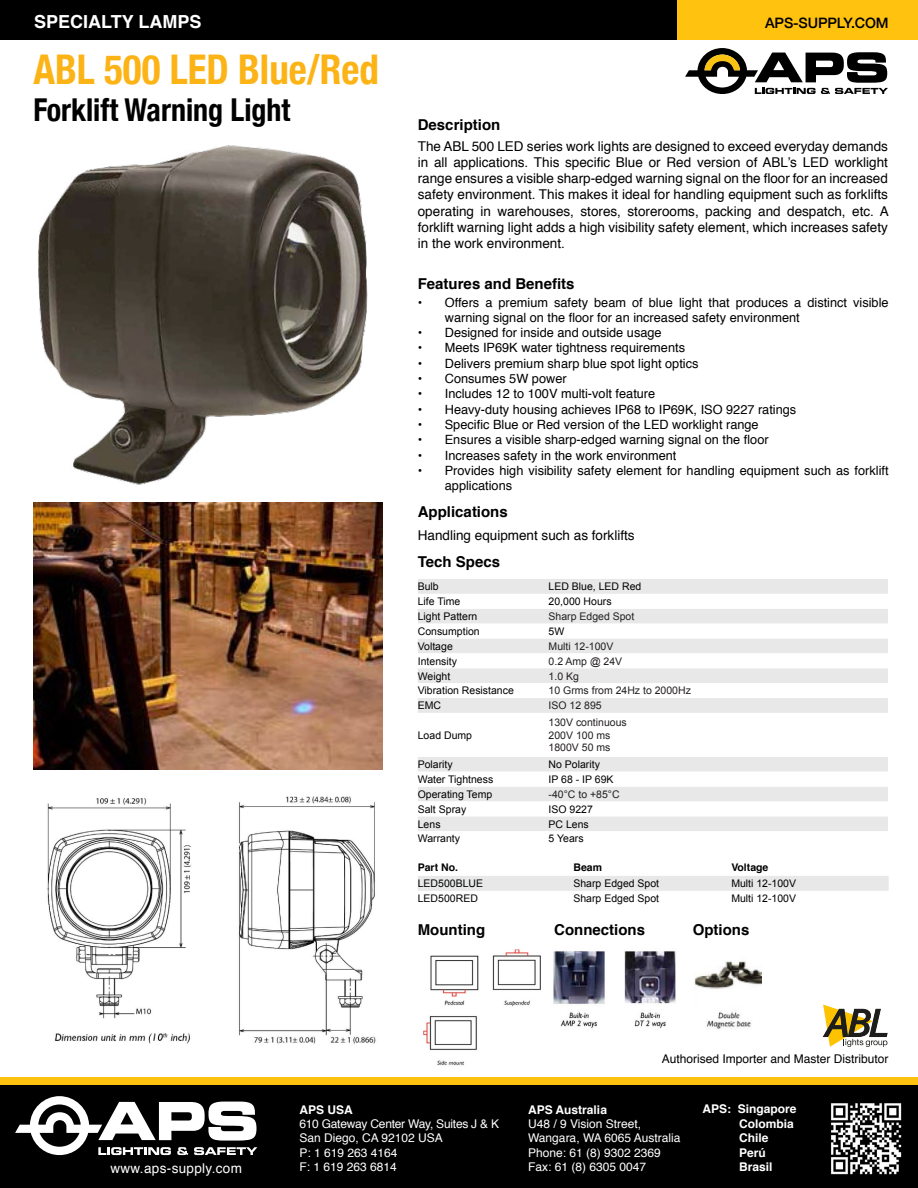
<style>
.page{position:relative;width:918px;height:1188px;background:#fff}
.page>*{position:absolute;margin:0;border:0;box-sizing:border-box;transform-origin:0 0}
.t1{font:700 condensed 40.95px "Helvetica Neue";color:#fcb316;scale:.95 1}
.t2{font:700 condensed 31.5px "Helvetica Neue";color:#000;scale:.95 1}
.t3{font:700 18px "Helvetica";color:#fff}
.t4{font:700 15px "Helvetica";color:#000}
.t5{font:500 14.4px "Helvetica Neue";letter-spacing:-.01em;color:#000}
.t6{font:13.5px/16.2px "Helvetica";color:#000;text-align:justify}
.t7{font:13.5px "Helvetica";letter-spacing:.025em;color:#fff}
.t8{font:12.75px/15.3px "Helvetica";color:#000}
.t9{font:12px/14.4px "Helvetica";color:#fff}
.t10{font:700 12px/14.4px "Helvetica";color:#fff}
.t11{font:12px "Helvetica";color:#000}
.t12{font:10.5px "Arial";color:#000}
.t13{font:10.5px/12.6px "Arial";color:#231f20}
.t14{font:10.5px "Arial";color:#000101}
.t15{font:700 10.5px "Helvetica";color:#000}
</style>
<div class="page">
<div style="left:0;top:0;width:677px;height:39px;background:#000"></div>
<div style="left:677px;top:0;width:241px;height:39px;background:#ffc20e"></div>
<div style="left:0;top:1078px;width:918px;height:8px;background:#ffc20e"></div>
<div style="left:0;top:1086px;width:918px;height:102px;background:#000"></div>
<img style="left:831px;top:1103px;width:71px;height:72px">
<svg style="left:15px;top:1096px;width:242px;height:59px"></svg>
<div style="left:418px;top:876px;width:471px;height:15px;background:#e8e8e9"></div>
<div style="left:418px;top:579px;width:470px;height:15px;background:#e8e8e9"></div>
<svg style="left:418px;top:609px;width:470px;height:222px"></svg>
<img style="left:38px;top:145px;width:330px;height:340px">
<img style="left:34px;top:503px;width:348px;height:267px">
<img style="left:238px;top:796px;width:138px;height:248px">
<img style="left:47px;top:798px;width:144px;height:246px">
<img style="left:423px;top:949px;width:118px;height:117px">
<img style="left:694px;top:961px;width:67px;height:68px">
<img style="left:553px;top:951px;width:123px;height:77px">
<svg style="left:685px;top:48px;width:203px;height:46px"></svg>
<svg style="left:823px;top:1005px;width:65px;height:42px"></svg>
<h3 class="t3" style="left:34px;top:7px;width:169px">SPECIALTY LAMPS</h3>
<h1 class="t1" style="left:33px;top:36px;width:365px">ABL 500 LED Blue/Red</h1>
<h2 class="t2" style="left:33px;top:84px;width:272px">Forklift Warning Light</h2>
<p class="t4" style="left:418px;top:113px;width:84px">Description</p>
<p class="t5" style="left:765px;top:12px;width:125px">APS-SUPPLY.COM</p>
<p class="t6" style="left:418px;top:138px;width:472px">The ABL 500 LED series work lights are designed to exceed everyday demands in all applications. This specific Blue or Red version of ABL’s LED worklight range ensures a visible sharp-edged warning signal on the floor for an increased safety environment. This makes it ideal for handling equipment such as forklifts operating in warehouses, stores, storerooms, packing and despatch, etc. A forklift warning light adds a high visibility safety element, which increases safety in the work environment.</p>
<p class="t4" style="left:418px;top:271px;width:158px">Features and Benefits</p>
<p class="t8" style="left:445px;top:295px;width:445px;text-indent:-27px">• Offers a premium safety beam of blue light that produces a distinct visible warning signal on the floor for an increased safety environment</p>
<p class="t8" style="left:418px;top:325px;width:245px">• Designed for inside and outside usage</p>
<p class="t8" style="left:418px;top:341px;width:269px">• Meets IP69K water tightness requirements</p>
<p class="t8" style="left:418px;top:356px;width:282px">• Delivers premium sharp blue spot light optics</p>
<p class="t8" style="left:418px;top:371px;width:150px">• Consumes 5W power</p>
<p class="t8" style="left:418px;top:387px;width:239px">• Includes 12 to 100V multi-volt feature</p>
<p class="t8" style="left:418px;top:402px;width:380px">• Heavy-duty housing achieves IP68 to IP69K, ISO 9227 ratings</p>
<p class="t8" style="left:418px;top:417px;width:342px">• Specific Blue or Red version of the LED worklight range</p>
<p class="t8" style="left:418px;top:433px;width:352px">• Ensures a visible sharp-edged warning signal on the floor</p>
<p class="t8" style="left:418px;top:448px;width:260px">• Increases safety in the work environment</p>
<p class="t8" style="left:445px;top:463px;width:445px;text-indent:-27px">• Provides high visibility safety element for handling equipment such as forklift applications</p>
<p class="t4" style="left:418px;top:500px;width:92px">Applications</p>
<p class="t6" style="left:418px;top:528px;width:218px">Handling equipment such as forklifts</p>
<p class="t4" style="left:418px;top:550px;width:84px">Tech Specs</p>
<p class="t12" style="left:418px;top:580px;width:23px">Bulb</p>
<p class="t12" style="left:549px;top:580px;width:94px">LED Blue, LED Red</p>
<p class="t12" style="left:418px;top:595px;width:44px">Life Time</p>
<p class="t12" style="left:549px;top:595px;width:65px">20,000 Hours</p>
<p class="t12" style="left:418px;top:609px;width:61px">Light Pattern</p>
<p class="t13" style="left:549px;top:610px;width:87px">Sharp Edged Spot</p>
<p class="t12" style="left:418px;top:624px;width:63px">Consumption</p>
<p class="t12" style="left:549px;top:624px;width:17px">5W</p>
<p class="t12" style="left:418px;top:639px;width:37px">Voltage</p>
<p class="t13" style="left:549px;top:640px;width:66px">Multi 12-100V</p>
<p class="t12" style="left:418px;top:654px;width:41px">Intensity</p>
<p class="t13" style="left:549px;top:655px;width:75px">0.2 Amp @ 24V</p>
<p class="t12" style="left:418px;top:669px;width:34px">Weight</p>
<p class="t13" style="left:549px;top:670px;width:32px">1.0 Kg</p>
<p class="t12" style="left:418px;top:684px;width:98px">Vibration Resistance</p>
<p class="t13" style="left:549px;top:685px;width:144px">10 Grms from 24Hz to 2000Hz</p>
<p class="t12" style="left:418px;top:699px;width:25px">EMC</p>
<p class="t13" style="left:549px;top:699px;width:55px">ISO 12 895</p>
<p class="t12" style="left:418px;top:728px;width:56px">Load Dump</p>
<p class="t13" style="left:549px;top:716px;width:80px">130V continuous<br>200V 100 ms<br>1800V 50 ms</p>
<p class="t12" style="left:418px;top:758px;width:37px">Polarity</p>
<p class="t12" style="left:549px;top:758px;width:53px">No Polarity</p>
<p class="t12" style="left:418px;top:772px;width:77px">Water Tightness</p>
<p class="t12" style="left:549px;top:772px;width:66px">IP 68 - IP 69K</p>
<p class="t12" style="left:418px;top:787px;width:76px">Operating Temp</p>
<p class="t13" style="left:549px;top:788px;width:73px">-40°C to +85°C</p>
<p class="t12" style="left:418px;top:802px;width:50px">Salt Spray</p>
<p class="t12" style="left:549px;top:802px;width:46px">ISO 9227</p>
<p class="t12" style="left:418px;top:817px;width:24px">Lens</p>
<p class="t12" style="left:549px;top:817px;width:42px">PC Lens</p>
<p class="t12" style="left:418px;top:832px;width:44px">Warranty</p>
<p class="t12" style="left:549px;top:832px;width:37px">5 Years</p>
<p class="t15" style="left:418px;top:859px;width:42px">Part No.</p>
<p class="t15" style="left:573px;top:859px;width:30px">Beam</p>
<p class="t15" style="left:731px;top:859px;width:39px">Voltage</p>
<p class="t14" style="left:418px;top:877px;width:67px">LED500BLUE</p>
<p class="t12" style="left:573px;top:877px;width:87px">Sharp Edged Spot</p>
<p class="t12" style="left:731px;top:877px;width:66px">Multi 12-100V</p>
<p class="t14" style="left:418px;top:891px;width:62px">LED500RED</p>
<p class="t12" style="left:573px;top:891px;width:87px">Sharp Edged Spot</p>
<p class="t12" style="left:731px;top:891px;width:66px">Multi 12-100V</p>
<p class="t4" style="left:418px;top:918px;width:69px">Mounting</p>
<p class="t4" style="left:554px;top:918px;width:92px">Connections</p>
<p class="t4" style="left:693px;top:918px;width:58px">Options</p>
<p class="t11" style="left:662px;top:1050px;width:228px">Authorised Importer and Master Distributor</p>
<p class="t7" style="left:110px;top:1158px;width:133px">www.aps-supply.com</p>
<p class="t10" style="left:299px;top:1102px;width:55px">APS USA</p>
<p class="t9" style="left:299px;top:1117px;width:201px">610 Gateway Center Way, Suites J &amp; K<br>San Diego, CA 92102 USA<br>P: 1 619 263 4164<br>F: 1 619 263 6814</p>
<p class="t10" style="left:528px;top:1102px;width:80px">APS Australia</p>
<p class="t9" style="left:528px;top:1117px;width:154px">U48 / 9 Vision Street,<br>Wangara, WA 6065 Australia<br>Phone: 61 (8) 9302 2369<br>Fax: 61 (8) 6305 0047</p>
<p class="t10" style="left:739px;top:1102px;width:59px;text-indent:-37px">APS: Singapore<br>Colombia<br>Chile<br>Perú<br>Brasil</p>
</div>
